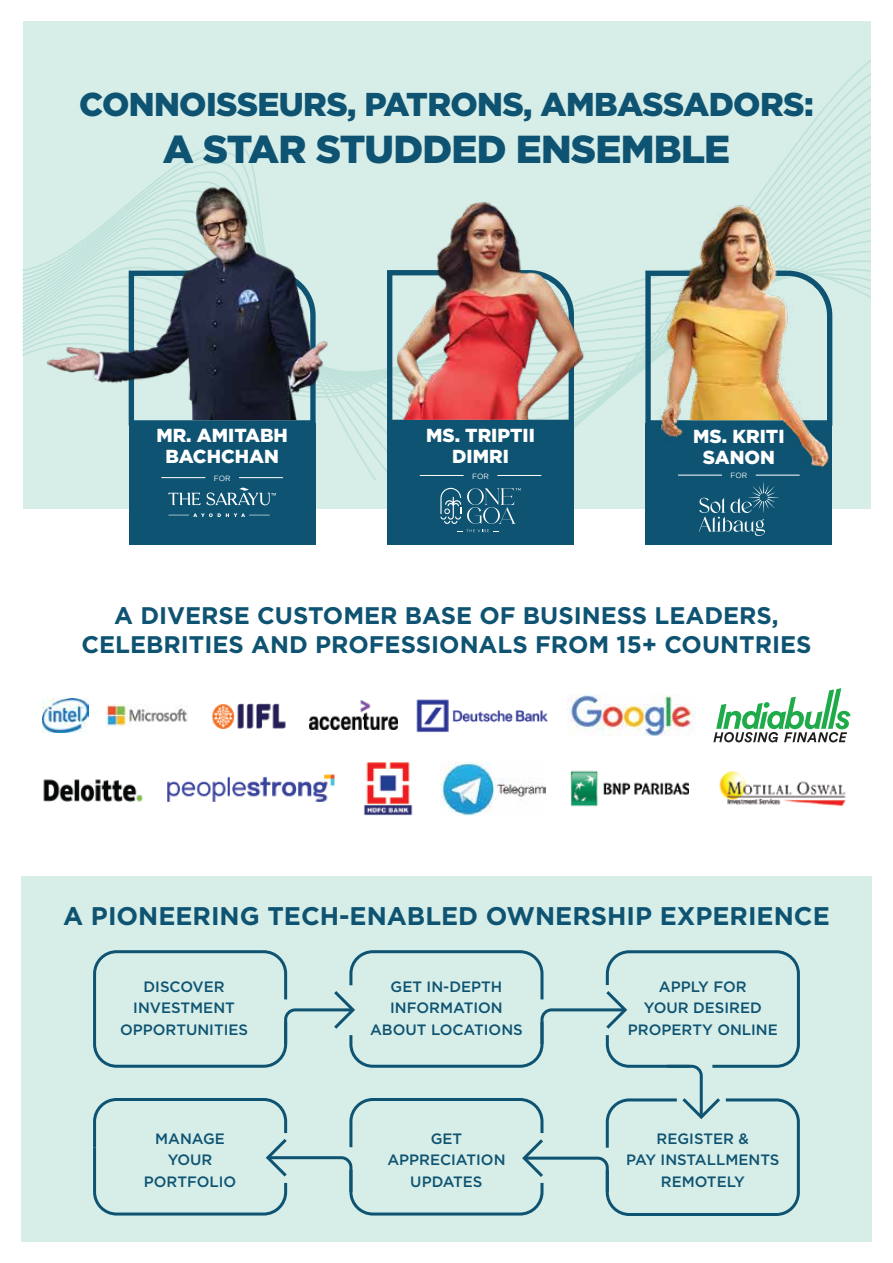
<style>
.page{position:relative;width:893px;height:1263px;background:#fff}
.page>*{position:absolute;margin:0;border:0;box-sizing:border-box;transform-origin:0 0}
.t1{font:900 39px "Gotham";letter-spacing:-.02em;color:#0e5371}
.t2{font:900 33px "Gotham";letter-spacing:-.02em;color:#0e5371}
.t3{font:700 25.5px "Gotham";color:#0e5371}
.t4{font:700 24px/28.8px "Gotham";color:#0e5371;text-align:center}
.t5{font:900 18.9px/20.5px "Gotham";color:#fff;text-align:center}
.t6{font:500 15px/21.3px "Gotham";color:#0e5371;text-align:center}
.t7{font:7.5px "Gotham";color:#fff}
</style>
<div class="page">
<div style="left:21px;top:876px;width:851px;height:366px;background:#d6ede8"></div>
<svg style="left:93px;top:950px;width:707px;height:266px"></svg>
<div style="left:23px;top:22px;width:847px;height:487px;background:#d6ede8"></div>
<svg style="left:128px;top:61px;width:742px;height:419px"></svg>
<svg style="left:23px;top:171px;width:847px;height:215px"></svg>
<img style="left:385px;top:201px;width:225px;height:219px">
<div style="left:387px;top:420px;width:187px;height:124px;background:#0e5371"></div>
<svg style="left:440px;top:488px;width:81px;height:44px"></svg>
<svg style="left:645px;top:271px;width:7px;height:152px"></svg>
<div style="left:645px;top:423px;width:187px;height:121px;background:#0e5371"></div>
<svg style="left:699px;top:482px;width:80px;height:54px"></svg>
<img style="left:652px;top:204px;width:180px;height:272px">
<div style="left:129px;top:423px;width:187px;height:121px;background:#0e5371"></div>
<svg style="left:168px;top:487px;width:108px;height:30px"></svg>
<img style="left:44px;top:183px;width:284px;height:237px">
<img style="left:364px;top:762px;width:49px;height:54px">
<img style="left:719px;top:771px;width:127px;height:36px">
<img style="left:571px;top:771px;width:118px;height:35px">
<img style="left:167px;top:774px;width:167px;height:28px">
<img style="left:441px;top:761px;width:105px;height:54px">
<img style="left:43px;top:779px;width:99px;height:23px">
<img style="left:416px;top:699px;width:132px;height:33px">
<img style="left:43px;top:698px;width:45px;height:34px">
<img style="left:212px;top:703px;width:74px;height:26px">
<img style="left:310px;top:701px;width:87px;height:29px">
<svg style="left:713px;top:688px;width:137px;height:54px"></svg>
<img style="left:567px;top:695px;width:129px;height:41px">
<img style="left:106px;top:705px;width:81px;height:21px">
<h2 class="t2" style="left:79px;top:82px;width:736px">CONNOISSEURS, PATRONS, AMBASSADORS:</h2>
<h1 class="t1" style="left:163px;top:122px;width:569px">A STAR STUDDED ENSEMBLE</h1>
<p class="t5" style="left:156px;top:425px;width:133px">MR. AMITABH<br>BACHCHAN</p>
<p class="t7" style="left:214px;top:474px;width:18px">FOR</p>
<p class="t5" style="left:426px;top:425px;width:110px">MS. TRIPTII<br>DIMRI</p>
<p class="t7" style="left:472px;top:472px;width:18px">FOR</p>
<p class="t5" style="left:693px;top:426px;width:93px">MS. KRITI<br>SANON</p>
<p class="t7" style="left:730px;top:471px;width:18px">FOR</p>
<h3 class="t4" style="left:81px;top:601px;width:731px">A DIVERSE CUSTOMER BASE OF BUSINESS LEADERS,<br>CELEBRITIES AND PROFESSIONALS FROM 15+ COUNTRIES</h3>
<h3 class="t3" style="left:63px;top:899px;width:768px">A PIONEERING TECH-ENABLED OWNERSHIP EXPERIENCE</h3>
<p class="t6" style="left:120px;top:976px;width:130px">DISCOVER<br>INVESTMENT<br>OPPORTUNITIES</p>
<p class="t6" style="left:370px;top:976px;width:154px">GET IN-DEPTH<br>INFORMATION<br>ABOUT LOCATIONS</p>
<p class="t6" style="left:628px;top:976px;width:151px">APPLY FOR<br>YOUR DESIRED<br>PROPERTY ONLINE</p>
<p class="t6" style="left:144px;top:1128px;width:94px">MANAGE<br>YOUR<br>PORTFOLIO</p>
<p class="t6" style="left:387px;top:1128px;width:120px">GET<br>APPRECIATION<br>UPDATES</p>
<p class="t6" style="left:626px;top:1128px;width:155px">REGISTER &amp;<br>PAY INSTALLMENTS<br>REMOTELY</p>
</div>
